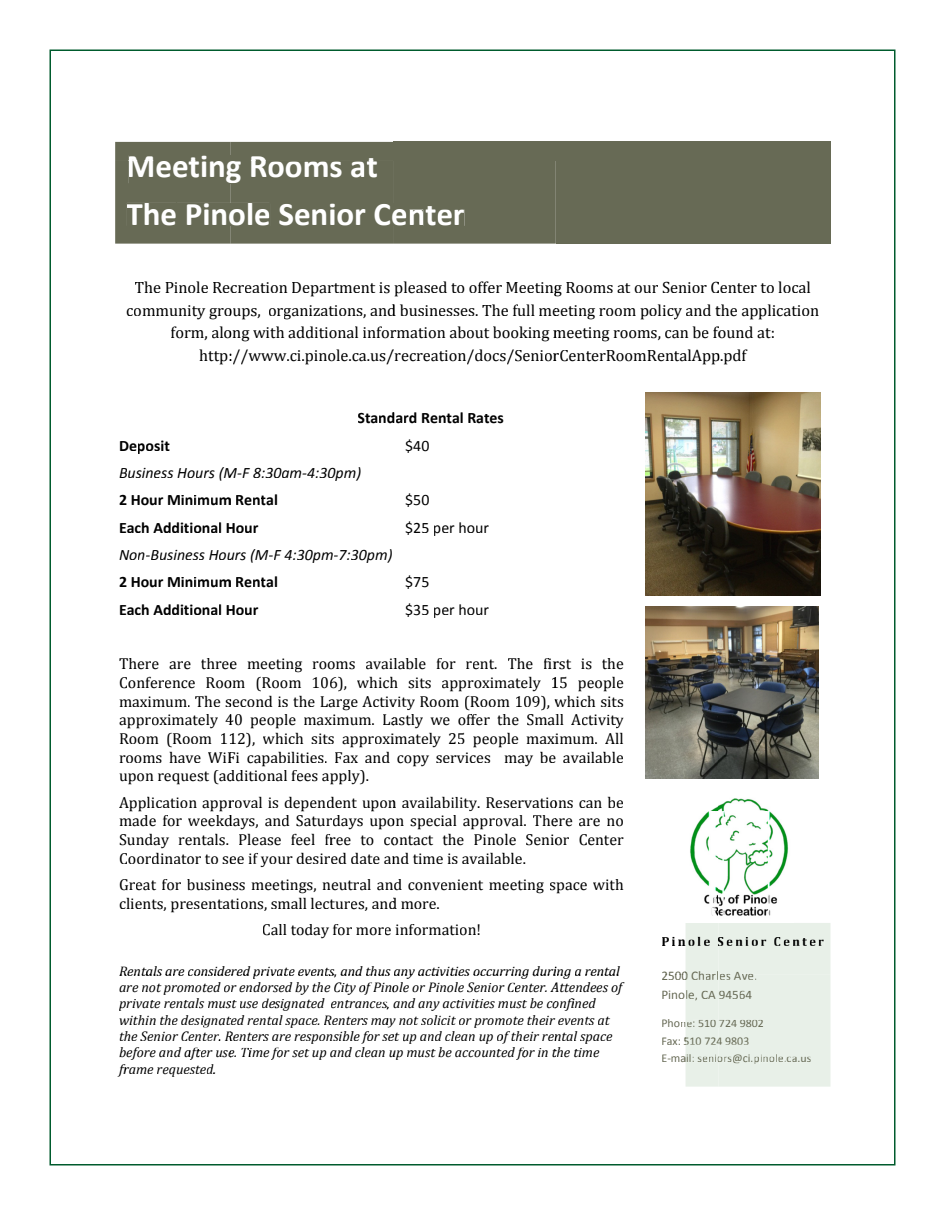
<style>
.page{position:relative;width:945px;height:1215px;background:#fff}
.page>*{position:absolute;margin:0;border:0;box-sizing:border-box;transform-origin:0 0}
.t1{font:33px "Calibri Bold+PKHQMV";color:#fff}
.t2{font:16.35px/22.8px "Cambria+KLIKGX";color:#000;text-align:center}
.t3{font:15.9px/18.6px "Cambria+KLIKGX";color:#000}
.t4{font:15.9px/27.3px "Calibri Bold+PKHQMV";color:#000}
.t5{font:15.9px "Calibri Italic+MDYSXD";color:#000}
.t6{font:15.9px/27.3px "Calibri+WTIFCP";letter-spacing:.005em;color:#000}
.t7{font:13.95px/16.4px "Cambria Italic+RCUFQD";color:#000}
.t8{font:13.2px/19.2px "Calibri+WTIFCP";color:#676a55}
.t9{font:13.2px "Cambria Bold+QPYYUB";letter-spacing:.155em;color:#000}
.t10{font:11.85px/17.2px "Calibri+WTIFCP";color:#676a55}
</style>
<div class="page">
<div style="left:556px;top:142px;width:163px;height:19px;background:#676a55"></div>
<div style="left:719px;top:142px;width:111px;height:19px;background:#676a55"></div>
<div style="left:115px;top:142px;width:441px;height:102px;background:#676a55"></div>
<div style="left:556px;top:161px;width:163px;height:83px;background:#676a55"></div>
<div style="left:719px;top:161px;width:111px;height:83px;background:#676a55"></div>
<img style="left:646px;top:392px;width:174px;height:203px">
<img style="left:646px;top:607px;width:172px;height:171px">
<img style="left:690px;top:798px;width:98px;height:118px">
<div style="left:686px;top:923px;width:144px;height:164px;background:#e8f0e8"></div>
<h1 class="t1" style="left:126px;top:153px;width:253px">Meeting Rooms at</h1>
<h1 class="t1" style="left:126px;top:201px;width:340px">The Pinole Senior Center</h1>
<p class="t2" style="left:126px;top:276px;width:695px">The Pinole Recreation Department is pleased to offer Meeting Rooms at our Senior Center to local community groups, organizations, and businesses. The full meeting room policy and the application</p>
<p class="t2" style="left:170px;top:321px;width:606px">form, along with additional information about booking meeting rooms, can be found at: http://www.ci.pinole.ca.us/recreation/docs/SeniorCenterRoomRentalApp.pdf</p>
<p class="t4" style="left:358px;top:406px;width:148px">Standard Rental Rates</p>
<p class="t6" style="left:405px;top:433px;width:26px">$40</p>
<p class="t4" style="left:119px;top:433px;width:52px">Deposit</p>
<p class="t5" style="left:119px;top:466px;width:244px">Business Hours (M-F 8:30am-4:30pm)</p>
<p class="t4" style="left:119px;top:488px;width:160px">2 Hour Minimum Rental<br>Each Additional Hour</p>
<p class="t5" style="left:119px;top:548px;width:275px">Non-Business Hours (M-F 4:30pm-7:30pm)</p>
<p class="t4" style="left:119px;top:570px;width:160px">2 Hour Minimum Rental<br>Each Additional Hour</p>
<p class="t6" style="left:405px;top:488px;width:85px">$50<br>$25 per hour</p>
<p class="t6" style="left:405px;top:570px;width:85px">$75<br>$35 per hour</p>
<p class="t3" style="left:365px;top:654px;width:260px;text-align:right">available for rent. The first is the<br>15 people</p>
<p class="t3" style="left:119px;top:654px;width:506px">There are three meeting rooms<br>Conference<br>maximum. The second is the Large Activity Room (Room 109), which sits approximately<br>Room (Room 112), which sits approximately 25 people maximum. All rooms have WiFi capabilities. Fax and copy services may be available upon request (additional fees apply).</p>
<p class="t3" style="left:119px;top:793px;width:506px">Application approval is dependent upon availability. Reservations can be</p>
<p class="t3" style="left:206px;top:673px;width:337px">Room (Room 106), which sits approximately</p>
<p class="t3" style="left:225px;top:710px;width:400px">40 people maximum. Lastly we offer the Small Activity</p>
<p class="t3" style="left:119px;top:811px;width:506px">made for weekdays, and Saturdays upon special approval. There are no<br>Sunday rentals.<br>Coordinator to see if your desired date and time is available.</p>
<p class="t3" style="left:119px;top:875px;width:506px">Great for business meetings, neutral and convenient meeting space with clients, presentations, small lectures, and more.</p>
<p class="t3" style="left:238px;top:830px;width:138px">Please feel free to</p>
<p class="t3" style="left:384px;top:830px;width:242px">contact the Pinole Senior Center</p>
<p class="t3" style="left:262px;top:920px;width:221px">Call today for more information!</p>
<p class="t7" style="left:119px;top:963px;width:505px">Rentals are considered private events, and thus any activities occurring during a rental are not promoted or endorsed by the City of Pinole or Pinole Senior Center. Attendees of private rentals must use designated entrances, and any activities must be confined within the designated rental space. Renters may not solicit or promote their events at the Senior Center. Renters are responsible for set up and clean up of their rental space before and after use. Time for set up and clean up must be accounted for in the time frame requested.</p>
<p class="t9" style="left:661px;top:933px;width:50px">Pinole</p>
<p class="t9" style="left:717px;top:933px;width:108px">Senior Center</p>
<p class="t8" style="left:661px;top:967px;width:97px">2500 Charles Ave.<br>Pinole, CA 94564</p>
<p class="t10" style="left:661px;top:1016px;width:151px">Phone: 510 724 9802<br>Fax: 510 724 9803<br>E-mail: seniors@ci.pinole.ca.us</p>
</div>
